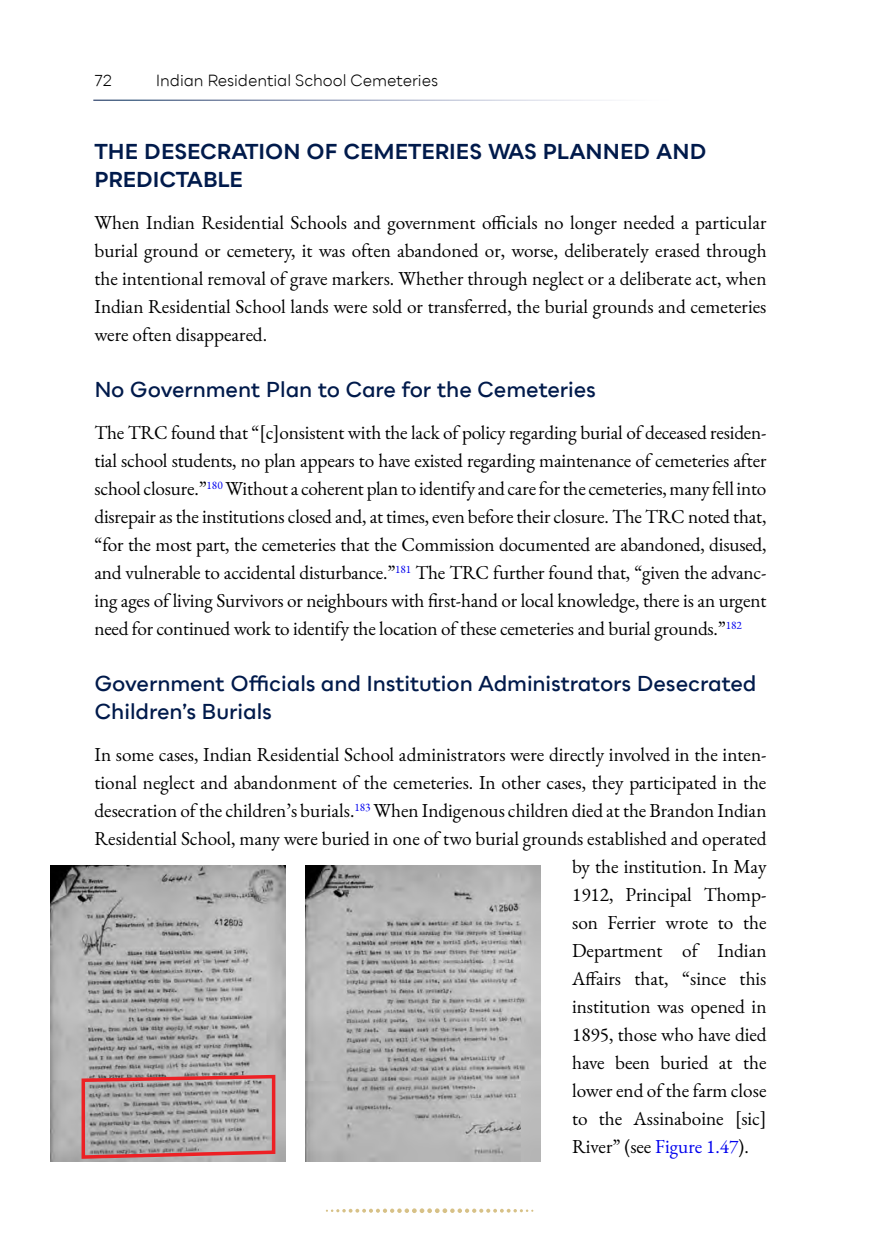
<style>
.page{position:relative;width:882px;height:1260px;background:#fff}
.page>*{position:absolute;margin:0;border:0;box-sizing:border-box;transform-origin:0 0}
.t1{font:600 21px/28px "Bozon";letter-spacing:-.005em;color:#001a4b}
.t2{font:700 21px/28px "Bozon";letter-spacing:-.005em;color:#001a4b}
.t3{font:19.25px/28px "EB Garamond";color:#000;text-align:justify}
.t4{font:15.75px "Bozon";letter-spacing:-.005em;color:#000}
.s1{color:#00e}
</style>
<div class="page">
<svg style="left:326px;top:1208px;width:207px;height:5px"></svg>
<img style="left:51px;top:865px;width:234px;height:296px">
<img style="left:306px;top:865px;width:235px;height:296px">
<svg style="left:80px;top:1073px;width:197px;height:88px;background:#af9899"></svg>
<p class="t4" style="left:94px;top:70px;width:19px">72</p>
<p class="t4" style="left:156px;top:70px;width:284px">Indian Residential School Cemeteries</p>
<p class="t2" style="left:94px;top:138px;width:613px">THE DESECRATION OF CEMETERIES WAS PLANNED AND<br>PREDICTABLE</p>
<p class="t3" style="left:94px;top:209px;width:674px">When Indian Residential Schools and government officials no longer needed a particular burial ground or cemetery, it was often abandoned or, worse, deliberately erased through the intentional removal of grave markers. Whether through neglect or a deliberate act, when Indian Residential School lands were sold or transferred, the burial grounds and cemeteries were often disappeared.</p>
<p class="t1" style="left:94px;top:376px;width:503px">No Government Plan to Care for the Cemeteries</p>
<p class="t3" style="left:94px;top:419px;width:674px">The TRC found that “[c]onsistent with the lack of policy regarding burial of deceased residen&shy;tial school students, no plan appears to have existed regarding maintenance of cemeteries after school closure.”<sup>180</sup> Without a coherent plan to identify and care for the cemeteries, many fell into disrepair as the institutions closed and, at times, even before their closure. The TRC noted that, “for the most part, the cemeteries that the Commission documented are abandoned, disused, and vulnerable to accidental disturbance.”<sup>181</sup> The TRC further found that, “given the advanc&shy;ing ages of living Survivors or neighbours with first-hand or local knowledge, there is an urgent need for continued work to identify the location of these cemeteries and burial grounds.”<sup>182</sup></p>
<p class="t1" style="left:94px;top:670px;width:664px">Government Officials and Institution Administrators Desecrated<br>Children’s Burials</p>
<p class="t3" style="left:94px;top:741px;width:674px">In some cases, Indian Residential School administrators were directly involved in the inten-</p>
<p class="t3" style="left:94px;top:769px;width:674px">tional neglect and abandonment of the cemeteries. In other cases, they participated in the</p>
<p class="t3" style="left:94px;top:797px;width:674px">desecration of the children’s burials.<sup>183</sup> When Indigenous children died at the Brandon Indian</p>
<p class="t3" style="left:95px;top:825px;width:674px">Residential School, many were buried in one of two burial grounds established and operated</p>
<p class="t3" style="left:572px;top:853px;width:196px">by the institution. In May</p>
<p class="t3" style="left:572px;top:881px;width:196px">1912, Principal Thomp-</p>
<p class="t3" style="left:572px;top:909px;width:196px">son Ferrier wrote to the</p>
<p class="t3" style="left:572px;top:937px;width:196px">Department of Indian</p>
<p class="t3" style="left:572px;top:965px;width:196px">Affairs that, “since this</p>
<p class="t3" style="left:572px;top:993px;width:196px">institution was opened in</p>
<p class="t3" style="left:572px;top:1021px;width:196px">1895, those who have died</p>
<p class="t3" style="left:572px;top:1049px;width:196px">have been buried at the</p>
<p class="t3" style="left:572px;top:1077px;width:196px">lower end of the farm close</p>
<p class="t3" style="left:572px;top:1105px;width:196px">to the Assinaboine [sic]</p>
<p class="t3" style="left:572px;top:1133px;width:178px">River” (see <span class="s1">Figure 1.47</span>).</p>
</div>
